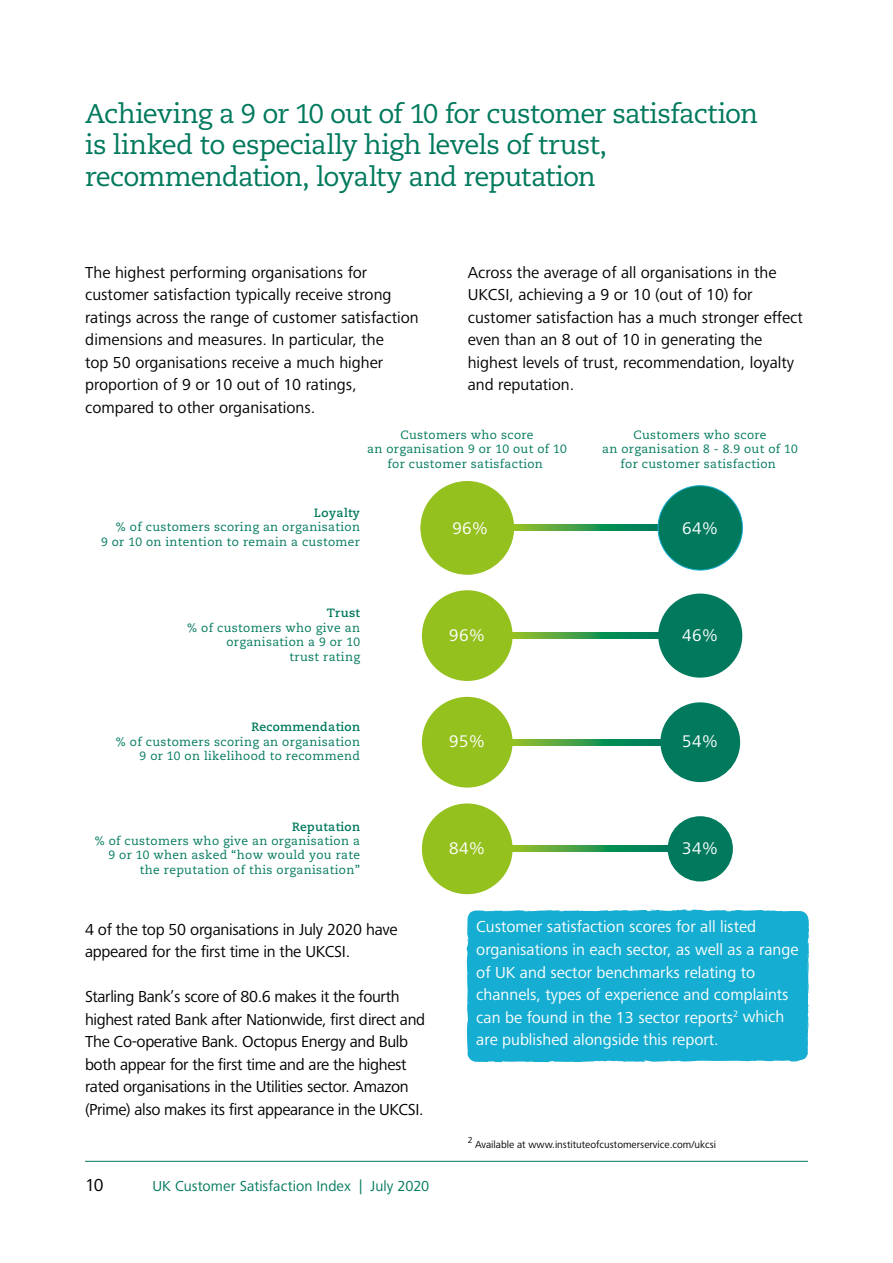
<style>
.page{position:relative;width:893px;height:1263px;background:#fff}
.page>*{position:absolute;margin:0;border:0;box-sizing:border-box;transform-origin:0 0}
.t1{font:27px/31.5px "Caecilia LT Std";letter-spacing:-.03em;color:#00795d}
.t2{font:18px "Frutiger Next Pro";color:#000}
.t3{font:17.4px "Frutiger Next Pro";letter-spacing:.03em;color:#fff}
.t4{font:16.5px/22.5px "Frutiger Next Pro";color:#000}
.t5{font:16.5px/22.5px "Frutiger Next Pro";letter-spacing:-.02em;color:#000}
.t6{font:16.5px/22.5px "Frutiger Next Pro";color:#fff}
.t7{font:15px "Frutiger Next Pro";letter-spacing:.005em;color:#00795d}
.t8{font:12px/14.4px "Caecilia LT Std";letter-spacing:.03em;color:#00795d;text-align:right}
.t9{font:700 12px "Caecilia LT Std";letter-spacing:.03em;color:#00795d}
.t10{font:10.5px "Frutiger Next Pro";color:#000}
</style>
<div class="page">
<hr style="left:85px;top:1161px;width:723px;height:1px;background:#00795d">
<svg style="left:513px;top:632px;width:145px;height:7px"></svg>
<div style="left:422px;top:590px;width:91px;height:91px;background:#95c11f;border-radius:50%"></div>
<div style="left:658px;top:594px;width:84px;height:84px;background:#00795d;border-radius:50%"></div>
<svg style="left:513px;top:739px;width:147px;height:6px"></svg>
<div style="left:422px;top:697px;width:91px;height:90px;background:#95c11f;border-radius:50%"></div>
<div style="left:660px;top:702px;width:80px;height:80px;background:#00795d;border-radius:50%"></div>
<svg style="left:515px;top:525px;width:143px;height:6px"></svg>
<svg style="left:420px;top:481px;width:95px;height:94px"></svg>
<div style="left:658px;top:485px;width:85px;height:85px;background:#00795d;border:1px solid #15add1;border-radius:50%"></div>
<svg style="left:513px;top:846px;width:155px;height:6px"></svg>
<div style="left:422px;top:803px;width:91px;height:91px;background:#95c11f;border-radius:50%"></div>
<div style="left:668px;top:816px;width:65px;height:65px;background:#00795d;border-radius:50%"></div>
<div style="left:467px;top:909px;width:342px;height:153px;background:#15add1"></div>
<svg style="left:669px;top:910px;width:3px;height:4px"></svg>
<svg style="left:597px;top:910px;width:5px;height:5px"></svg>
<svg style="left:727px;top:911px;width:7px;height:2px"></svg>
<svg style="left:800px;top:1048px;width:8px;height:13px"></svg>
<svg style="left:806px;top:1025px;width:3px;height:12px"></svg>
<svg style="left:807px;top:977px;width:2px;height:14px"></svg>
<svg style="left:577px;top:910px;width:8px;height:4px"></svg>
<h1 class="t1" style="left:85px;top:98px;width:675px">Achieving a 9 or 10 out of 10 for customer satisfaction is linked to especially high levels of trust, recommendation, loyalty and reputation</h1>
<p class="t4" style="left:85px;top:261px;width:335px">The highest performing organisations for customer satisfaction typically receive strong ratings across the range of customer satisfaction dimensions and measures. In particular, the<br>top 50 organisations receive a much higher proportion of 9 or 10 out of 10 ratings, compared to other organisations.</p>
<p class="t4" style="left:468px;top:261px;width:337px">Across the average of all organisations in the UKCSI, achieving a 9 or 10 (out of 10) for customer satisfaction has a much stronger effect even than an 8 out of 10 in generating the highest levels of trust, recommendation, loyalty and reputation.</p>
<p class="t8" style="left:367px;top:428px;width:201px;text-align:center">Customers who score<br>an organisation 9 or 10 out of 10 for customer satisfaction</p>
<p class="t8" style="left:602px;top:428px;width:197px;text-align:center">Customers who score<br>an organisation 8 - 8.9 out of 10 for customer satisfaction</p>
<p class="t9" style="left:314px;top:506px;width:47px">Loyalty</p>
<p class="t8" style="left:101px;top:520px;width:260px">% of customers scoring an organisation<br>9 or 10 on intention to remain a customer</p>
<p class="t3" style="left:452px;top:518px;width:37px">96%</p>
<p class="t3" style="left:682px;top:518px;width:37px">64%</p>
<p class="t9" style="left:327px;top:606px;width:35px">Trust</p>
<p class="t8" style="left:187px;top:621px;width:174px">% of customers who give an organisation a 9 or 10<br>trust rating</p>
<p class="t3" style="left:449px;top:625px;width:37px">96%</p>
<p class="t3" style="left:682px;top:625px;width:37px">46%</p>
<p class="t9" style="left:251px;top:720px;width:110px">Recommendation</p>
<p class="t8" style="left:116px;top:734px;width:246px">% of customers scoring an organisation<br>9 or 10 on likelihood to recommend</p>
<p class="t3" style="left:449px;top:732px;width:37px">95%</p>
<p class="t3" style="left:682px;top:732px;width:37px">54%</p>
<p class="t9" style="left:292px;top:819px;width:69px">Reputation</p>
<p class="t8" style="left:95px;top:834px;width:267px">% of customers who give an organisation a<br>9 or 10 when asked “how would you rate the reputation of this organisation”</p>
<p class="t3" style="left:449px;top:838px;width:37px">84%</p>
<p class="t3" style="left:682px;top:838px;width:37px">34%</p>
<p class="t4" style="left:85px;top:918px;width:314px">4 of the top 50 organisations in July 2020 have appeared for the first time in the UKCSI.</p>
<p class="t5" style="left:85px;top:985px;width:342px">Starling Bank’s score of 80.6 makes it the fourth highest rated Bank after Nationwide, first direct and The Co-operative Bank. Octopus Energy and Bulb both appear for the first time and are the highest rated organisations in the Utilities sector. Amazon (Prime) also makes its first appearance in the UKCSI.</p>
<p class="t2" style="left:85px;top:1175px;width:20px">10</p>
<p class="t7" style="left:152px;top:1177px;width:278px">UK Customer Satisfaction Index | July 2020</p>
<p class="t6" style="left:476px;top:916px;width:324px">Customer satisfaction scores for all listed organisations in each sector, as well as a range of UK and sector benchmarks relating to channels, types of experience and complaints can be found in the 13 sector reports<sup>2</sup> which are published alongside this report.</p>
<p class="t10" style="left:468px;top:1138px;width:250px"><sup>2</sup> Available at www.instituteofcustomerservice.com/ukcsi</p>
</div>
